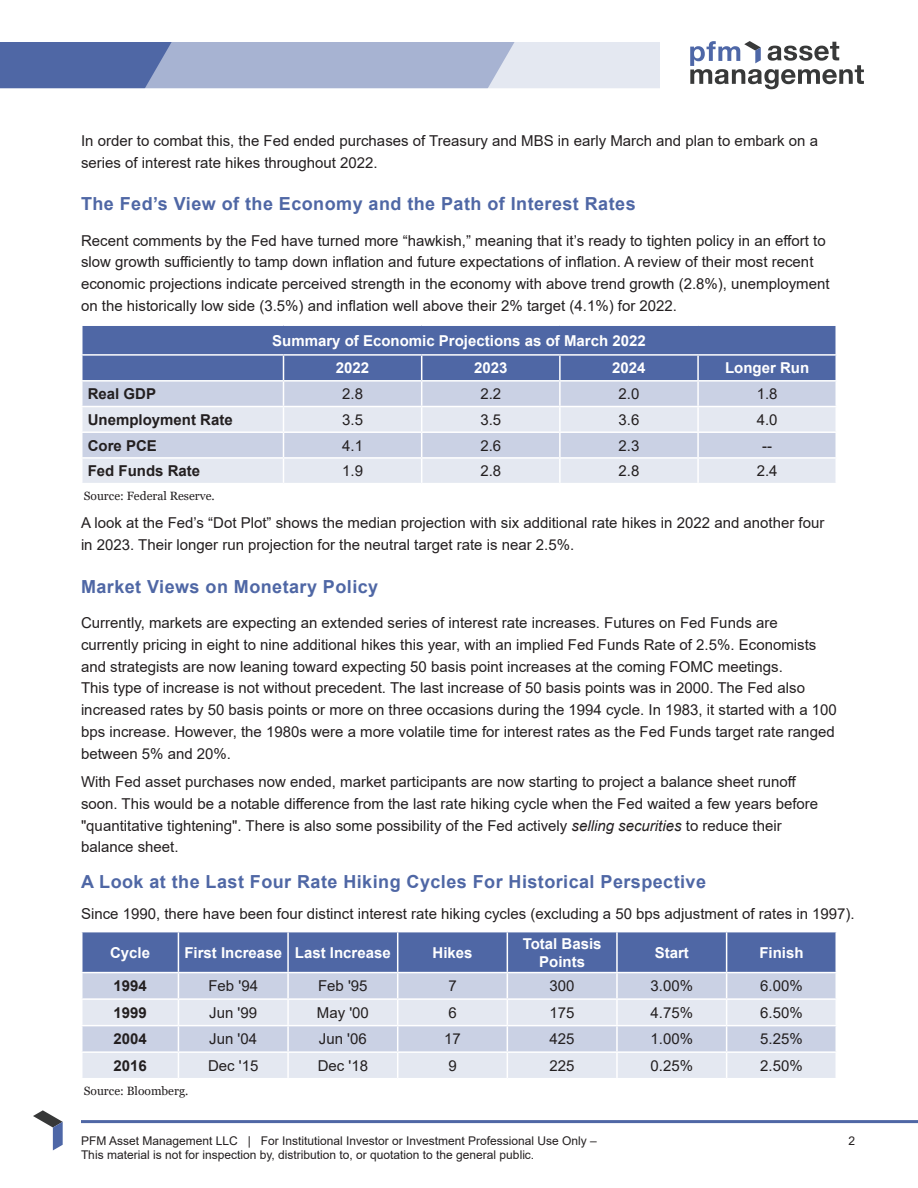
<style>
.page{position:relative;width:918px;height:1188px;background:#fff}
.page>*{position:absolute;margin:0;border:0;box-sizing:border-box;transform-origin:0 0}
.Body{font:700 18px "Arial";letter-spacing:.025em;color:#4f67a5}
.Body-2{font:15px/21.8px "Arial";color:#231f20}
.t1{font:700 15px/18px "Arial";color:#fff;text-align:center}
.t2{font:700 15px "Arial";color:#231f20}
.t3{font:12px "Arial";color:#231f20}
.Source_Information{font:12px "Georgia";color:#231f20}
.s1{font-style:italic}
</style>
<div class="page">
<svg style="left:690px;top:41px;width:174px;height:48px"></svg>
<hr style="left:82px;top:1120px;width:836px;height:3px;background:#4f67a5">
<svg style="left:33px;top:1110px;width:30px;height:40px"></svg>
<svg style="left:0;top:42px;width:660px;height:47px;background:#a1aecf"></svg>
<svg style="left:81px;top:325px;width:756px;height:158px;background:#acb7d4"></svg>
<svg style="left:81px;top:932px;width:756px;height:146px;background:#b6c0d9"></svg>
<p class="Body-2" style="left:81px;top:130px;width:739px">In order to combat this, the Fed ended purchases of Treasury and MBS in early March and plan to embark on a series of interest rate hikes throughout 2022.</p>
<p class="Body" style="left:81px;top:191px;width:556px">The Fed’s View of the Economy and the Path of Interest Rates</p>
<p class="Body-2" style="left:81px;top:229px;width:750px">Recent comments by the Fed have turned more “hawkish,” meaning that it’s ready to tighten policy in an effort to slow growth sufficiently to tamp down inflation and future expectations of inflation. A review of their most recent economic projections indicate perceived strength in the economy with above trend growth (2.8%), unemployment on the historically low side (3.5%) and inflation well above their 2% target (4.1%) for 2022.</p>
<p class="t1" style="left:272px;top:331px;width:375px">Summary of Economic Projections as of March 2022</p>
<p class="t1" style="left:336px;top:359px;width:35px">2022</p>
<p class="t1" style="left:474px;top:359px;width:35px">2023</p>
<p class="t1" style="left:612px;top:359px;width:35px">2024</p>
<p class="t1" style="left:725px;top:359px;width:86px">Longer Run</p>
<p class="t2" style="left:88px;top:383px;width:70px">Real GDP</p>
<p class="Body-2" style="left:342px;top:383px;width:22px">2.8</p>
<p class="Body-2" style="left:480px;top:383px;width:22px">2.2</p>
<p class="Body-2" style="left:619px;top:383px;width:22px">2.0</p>
<p class="Body-2" style="left:757px;top:383px;width:22px">1.8</p>
<p class="t2" style="left:88px;top:409px;width:147px">Unemployment Rate</p>
<p class="Body-2" style="left:342px;top:409px;width:22px">3.5</p>
<p class="Body-2" style="left:480px;top:409px;width:22px">3.5</p>
<p class="Body-2" style="left:619px;top:409px;width:22px">3.6</p>
<p class="Body-2" style="left:757px;top:409px;width:22px">4.0</p>
<p class="t2" style="left:88px;top:435px;width:71px">Core PCE</p>
<p class="Body-2" style="left:342px;top:434px;width:22px">4.1</p>
<p class="Body-2" style="left:480px;top:434px;width:22px">2.6</p>
<p class="Body-2" style="left:619px;top:434px;width:22px">2.3</p>
<p class="Body-2" style="left:762px;top:434px;width:11px">--</p>
<p class="t2" style="left:88px;top:460px;width:114px">Fed Funds Rate</p>
<p class="Body-2" style="left:342px;top:460px;width:22px">1.9</p>
<p class="Body-2" style="left:480px;top:460px;width:22px">2.8</p>
<p class="Body-2" style="left:619px;top:460px;width:22px">2.8</p>
<p class="Body-2" style="left:757px;top:460px;width:22px">2.4</p>
<p class="Source_Information" style="left:84px;top:488px;width:132px">Source: Federal Reserve.</p>
<p class="Body-2" style="left:81px;top:512px;width:745px">A look at the Fed’s “Dot Plot” shows the median projection with six additional rate hikes in 2022 and another four in 2023. Their longer run projection for the neutral target rate is near 2.5%.</p>
<p class="Body" style="left:81px;top:574px;width:299px">Market Views on Monetary Policy</p>
<p class="Body-2" style="left:81px;top:612px;width:758px">Currently, markets are expecting an extended series of interest rate increases. Futures on Fed Funds are currently pricing in eight to nine additional hikes this year, with an implied Fed Funds Rate of 2.5%. Economists and strategists are now leaning toward expecting 50 basis point increases at the coming FOMC meetings.<br>This type of increase is not without precedent. The last increase of 50 basis points was in 2000. The Fed also increased rates by 50 basis points or more on three occasions during the 1994 cycle. In 1983, it started with a 100 bps increase. However, the 1980s were a more volatile time for interest rates as the Fed Funds target rate ranged between 5% and 20%.</p>
<p class="Body-2" style="left:81px;top:771px;width:739px">With Fed asset purchases now ended, market participants are now starting to project a balance sheet runoff soon. This would be a notable difference from the last rate hiking cycle when the Fed waited a few years before "quantitative tightening". There is also some possibility of the Fed actively <span class="s1">selling securities</span> to reduce their balance sheet.</p>
<p class="Body" style="left:81px;top:869px;width:627px">A Look at the Last Four Rate Hiking Cycles For Historical Perspective</p>
<p class="Body-2" style="left:81px;top:903px;width:775px">Since 1990, there have been four distinct interest rate hiking cycles (excluding a 50 bps adjustment of rates in 1997).</p>
<p class="t1" style="left:110px;top:943px;width:42px">Cycle</p>
<p class="t1" style="left:184px;top:943px;width:99px">First Increase</p>
<p class="t1" style="left:295px;top:943px;width:97px">Last Increase</p>
<p class="t1" style="left:433px;top:943px;width:42px">Hikes</p>
<p class="t1" style="left:523px;top:934px;width:80px">Total Basis<br>Points</p>
<p class="t1" style="left:655px;top:943px;width:36px">Start</p>
<p class="t1" style="left:759px;top:943px;width:46px">Finish</p>
<p class="t2" style="left:113px;top:975px;width:35px">1994</p>
<p class="Body-2" style="left:208px;top:975px;width:51px">Feb '94</p>
<p class="Body-2" style="left:318px;top:975px;width:51px">Feb '95</p>
<p class="Body-2" style="left:448px;top:975px;width:10px">7</p>
<p class="Body-2" style="left:550px;top:975px;width:27px">300</p>
<p class="Body-2" style="left:651px;top:975px;width:44px">3.00%</p>
<p class="Body-2" style="left:760px;top:975px;width:44px">6.00%</p>
<p class="t2" style="left:113px;top:1002px;width:35px">1999</p>
<p class="Body-2" style="left:209px;top:1002px;width:49px">Jun '99</p>
<p class="Body-2" style="left:317px;top:1002px;width:54px">May '00</p>
<p class="Body-2" style="left:448px;top:1002px;width:10px">6</p>
<p class="Body-2" style="left:550px;top:1002px;width:27px">175</p>
<p class="Body-2" style="left:651px;top:1002px;width:44px">4.75%</p>
<p class="Body-2" style="left:760px;top:1002px;width:44px">6.50%</p>
<p class="t2" style="left:113px;top:1029px;width:35px">2004</p>
<p class="Body-2" style="left:209px;top:1028px;width:49px">Jun '04</p>
<p class="Body-2" style="left:319px;top:1028px;width:49px">Jun '06</p>
<p class="Body-2" style="left:444px;top:1028px;width:18px">17</p>
<p class="Body-2" style="left:550px;top:1028px;width:27px">425</p>
<p class="Body-2" style="left:651px;top:1028px;width:44px">1.00%</p>
<p class="Body-2" style="left:760px;top:1028px;width:44px">5.25%</p>
<p class="t2" style="left:113px;top:1055px;width:35px">2016</p>
<p class="Body-2" style="left:208px;top:1055px;width:52px">Dec '15</p>
<p class="Body-2" style="left:318px;top:1055px;width:52px">Dec '18</p>
<p class="Body-2" style="left:448px;top:1055px;width:10px">9</p>
<p class="Body-2" style="left:550px;top:1055px;width:27px">225</p>
<p class="Body-2" style="left:651px;top:1055px;width:44px">0.25%</p>
<p class="Body-2" style="left:760px;top:1055px;width:44px">2.50%</p>
<p class="Source_Information" style="left:84px;top:1083px;width:106px">Source: Bloomberg.</p>
<p class="t3" style="left:81px;top:1132px;width:517px">PFM Asset Management LLC | For Institutional Investor or Investment Professional Use Only –</p>
<p class="t3" style="left:849px;top:1132px;width:8px">2</p>
<p class="t3" style="left:81px;top:1147px;width:455px">This material is not for inspection by, distribution to, or quotation to the general public.</p>
</div>
